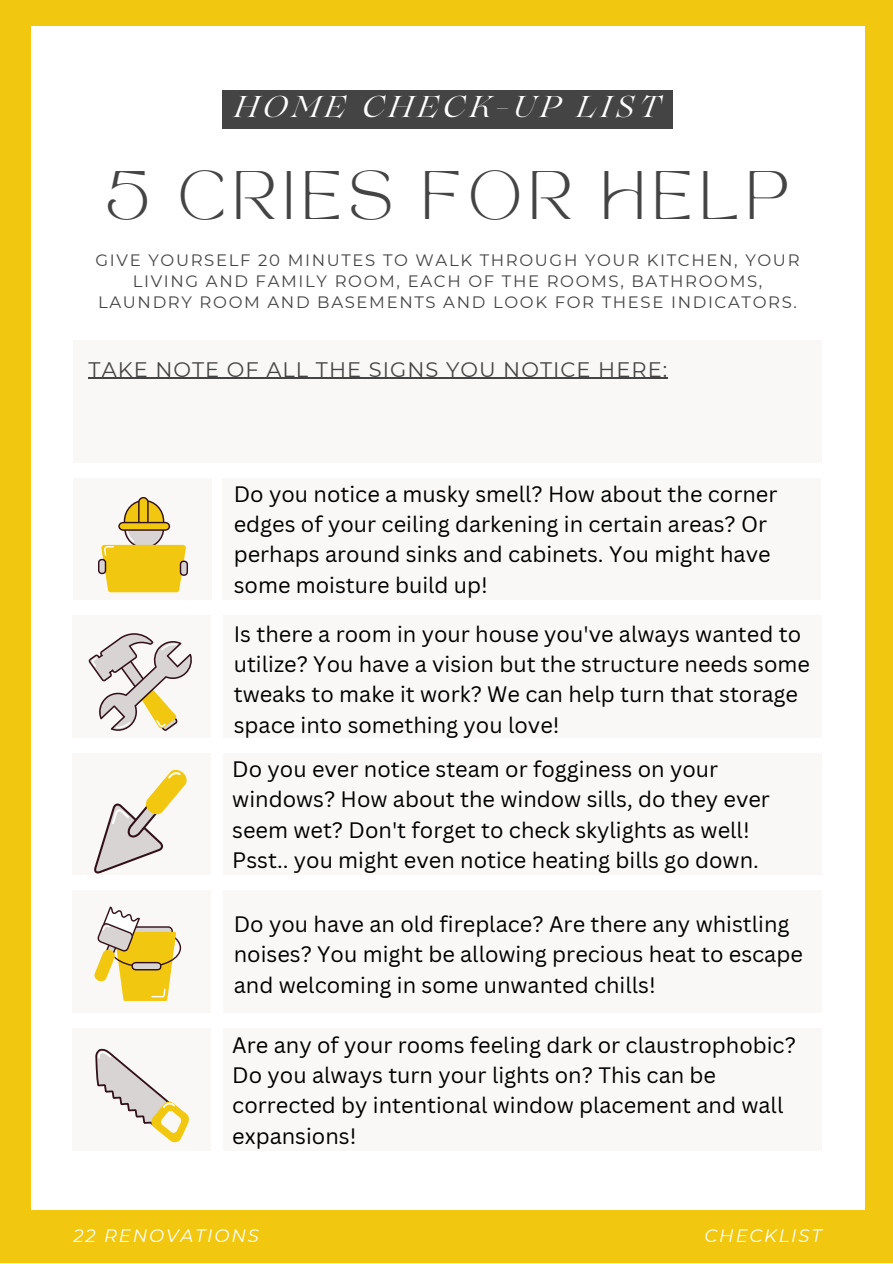
<style>
.page{position:relative;width:893px;height:1264px;background:#fff}
.page>*{position:absolute;margin:0;border:0;box-sizing:border-box;transform-origin:0 0}
.t1{font:48px "TAN MON CHERI Regular";letter-spacing:.15em;color:#444}
.t2{font:italic 30px "Lovelace";letter-spacing:.15em;color:#fff}
.t3{font:21.75px/30.3px "Canva Sans";color:#000}
.t4{font:21px "Montserrat";letter-spacing:.05em;color:#444}
.t5{font:italic 18px "Montserrat";letter-spacing:.1em;color:#fff}
.t6{font:16.5px/21.3px "Montserrat";letter-spacing:.1em;color:#444;text-align:center}
</style>
<div class="page">
<div style="left:0;top:0;width:892px;height:1262px;background:#f2c70f"></div>
<div style="left:31px;top:26px;width:833px;height:1183px;background:#fff"></div>
<div style="left:73px;top:340px;width:748px;height:122px;background:#faf8f6"></div>
<div style="left:73px;top:477px;width:139px;height:123px;background:#faf8f6"></div>
<div style="left:223px;top:1027px;width:598px;height:122px;background:#faf8f6"></div>
<div style="left:223px;top:477px;width:597px;height:123px;background:#faf8f6"></div>
<div style="left:223px;top:615px;width:598px;height:122px;background:#faf8f6"></div>
<div style="left:223px;top:752px;width:598px;height:123px;background:#faf8f6"></div>
<div style="left:223px;top:890px;width:598px;height:122px;background:#faf8f6"></div>
<div style="left:72px;top:615px;width:138px;height:122px;background:#faf8f6"></div>
<div style="left:72px;top:752px;width:138px;height:123px;background:#faf8f6"></div>
<div style="left:72px;top:890px;width:138px;height:122px;background:#faf8f6"></div>
<div style="left:72px;top:1027px;width:138px;height:122px;background:#faf8f6"></div>
<svg style="left:98px;top:497px;width:90px;height:95px"></svg>
<svg style="left:89px;top:633px;width:103px;height:98px"></svg>
<svg style="left:94px;top:769px;width:93px;height:104px"></svg>
<svg style="left:94px;top:906px;width:87px;height:94px"></svg>
<svg style="left:95px;top:1048px;width:94px;height:95px"></svg>
<div style="left:223px;top:90px;width:450px;height:39px;background:#444"></div>
<hr style="left:89px;top:377px;width:579px;height:2px;background:#444">
<h2 class="t2" style="left:234px;top:95px;width:427px">HOME CHECK-UP LIST</h2>
<h1 class="t1" style="left:106px;top:170px;width:685px">5 CRIES FOR HELP</h1>
<p class="t6" style="left:96px;top:249px;width:705px">GIVE YOURSELF 20 MINUTES TO WALK THROUGH YOUR KITCHEN, YOUR<br>LIVING AND FAMILY ROOM, EACH OF THE ROOMS, BATHROOMS,<br>LAUNDRY ROOM AND BASEMENTS AND LOOK FOR THESE INDICATORS.</p>
<p class="t4" style="left:89px;top:356px;width:580px">TAKE NOTE OF ALL THE SIGNS YOU NOTICE HERE:</p>
<p class="t3" style="left:234px;top:478px;width:545px">Do you notice a musky smell? How about the corner edges of your ceiling darkening in certain areas? Or perhaps around sinks and cabinets. You might have some moisture build up!</p>
<p class="t3" style="left:234px;top:618px;width:578px">Is there a room in your house you've always wanted to utilize? You have a vision but the structure needs some tweaks to make it work? We can help turn that storage space into something you love!</p>
<p class="t3" style="left:232px;top:753px;width:539px">Do you ever notice steam or fogginess on your windows? How about the window sills, do they ever seem wet? Don't forget to check skylights as well!<br>Psst.. you might even notice heating bills go down.</p>
<p class="t3" style="left:234px;top:908px;width:570px">Do you have an old fireplace? Are there any whistling noises? You might be allowing precious heat to escape and welcoming in some unwanted chills!</p>
<p class="t3" style="left:232px;top:1029px;width:565px">Are any of your rooms feeling dark or claustrophobic?<br>Do you always turn your lights on? This can be corrected by intentional window placement and wall expansions!</p>
<p class="t5" style="left:73px;top:1224px;width:187px">22 RENOVATIONS</p>
<p class="t5" style="left:704px;top:1224px;width:119px">CHECKLIST</p>
</div>
